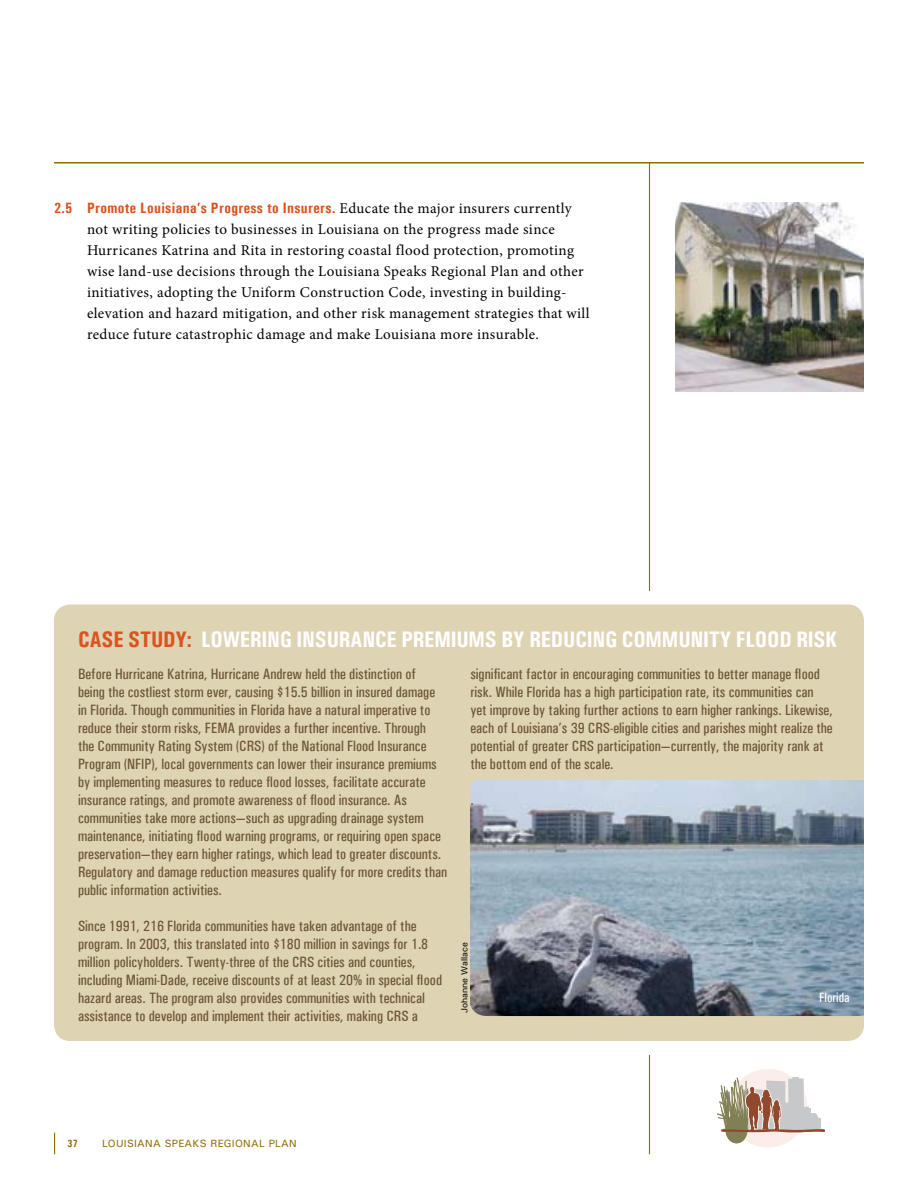
<style>
.page{position:relative;width:918px;height:1188px;background:#fff}
.page>*{position:absolute;margin:0;border:0;box-sizing:border-box;transform-origin:0 0}
.t1{font:700 condensed 22.5px "Univers";letter-spacing:-.01em;color:#fff}
.t2{font:500 condensed 15px/18px "Univers";color:#6c5635}
.t3{font:15px/21px "Minion Pro";letter-spacing:.025em;color:#000}
.t4{font:700 condensed 15px "Univers";letter-spacing:.025em;color:#d9541e}
.t5{font:500 condensed 13.5px "Univers";color:#fff}
.t6{font:500 10.5px "Univers";letter-spacing:.025em;color:#906d00}
.t7{font:700 condensed 10.5px "Univers";color:#906d00}
.t8{font:500 9px "Univers";color:#000}
.s1{font-family:"Minion Pro";font-weight:400;font-stretch:normal;color:#000}
.s2{color:#d9541e}
</style>
<div class="page">
<svg style="left:54px;top:1133px;width:1px;height:21px"></svg>
<div style="left:54px;top:604px;width:810px;height:437px;background:#ded3b3;border-radius:16px"></div>
<img style="left:470px;top:781px;width:394px;height:235px">
<hr style="left:649px;top:1055px;width:1px;height:99px;background:#906d00">
<img style="left:675px;top:202px;width:189px;height:190px">
<div style="left:729px;top:1069px;width:78px;height:78px;background:#fbeee8;border-radius:50%"></div>
<div style="left:726px;top:1118px;width:21px;height:25px;background:#818054;border-radius:50%"></div>
<div style="left:726px;top:1117px;width:22px;height:26px;border:1px solid #818054;border-radius:50%"></div>
<svg style="left:717px;top:1077px;width:108px;height:56px"></svg>
<hr style="left:54px;top:162px;width:810px;height:2px;background:#906d00">
<hr style="left:649px;top:162px;width:1px;height:429px;background:#906d00">
<p class="t4" style="left:54px;top:199px;width:519px">2.5 P ROMOTE LOUISIANA’S PROGRESS TO INSURERS. <span class="s1">Educate the major insurers currently</span></p>
<p class="t3" style="left:87px;top:219px;width:504px">not writing policies to businesses in Louisiana on the progress made since Hurricanes Katrina and Rita in restoring coastal flood protection, promoting wise land-use decisions through the Louisiana Speaks Regional Plan and other initiatives, adopting the Uniform Construction Code, investing in building&shy;elevation and hazard mitigation, and other risk management strategies that will reduce future catastrophic damage and make Louisiana more insurable.</p>
<h1 class="t1" style="left:78px;top:626px;width:761px"><span class="s2">CASE STUDY:</span> LOWERING INSURANCE PREMIUMS BY REDUCING COMMUNITY FLOOD RISK</h1>
<p class="t2" style="left:78px;top:664px;width:371px">Before Hurricane Katrina, Hurricane Andrew held the distinction of<br>being the costliest storm ever, causing $15.5 billion in insured damage in Florida. Though communities in Florida have a natural imperative to reduce their storm risks, FEMA provides a further incentive. Through<br>the Community Rating System (CRS) of the National Flood Insurance Program (NFIP), local governments can lower their insurance premiums by implementing measures to reduce flood losses, facilitate accurate insurance ratings, and promote awareness of flood insurance. As communities take more actions—such as upgrading drainage system maintenance, initiating flood warning programs, or requiring open space preservation—they earn higher ratings, which lead to greater discounts.<br>Regulatory and damage reduction measures qualify for more credits than public information activities.</p>
<p class="t2" style="left:78px;top:916px;width:366px">Since 1991, 216 Florida communities have taken advantage of the program. In 2003, this translated into $180 million in savings for 1.8 million policyholders. Twenty-three of the CRS cities and counties, including Miami-Dade, receive discounts of at least 20% in special flood hazard areas. The program also provides communities with technical assistance to develop and implement their activities, making CRS a</p>
<p class="t2" style="left:470px;top:664px;width:364px">significant factor in encouraging communities to better manage flood risk. While Florida has a high participation rate, its communities can yet improve by taking further actions to earn higher rankings. Likewise, each of Louisiana’s 39 CRS-eligible cities and parishes might realize the potential of greater CRS participation—currently, the majority rank at the bottom end of the scale.</p>
<p class="t2" style="left:470px;top:790px;width:5px">.</p>
<p class="t8" style="left:459px;top:1013px;width:72px;rotate:-90deg">JOHANNE WALLACE</p>
<p class="t5" style="left:819px;top:989px;width:32px">Florida</p>
<p class="t7" style="left:67px;top:1137px;width:12px">37</p>
<p class="t6" style="left:102px;top:1137px;width:196px">LOUISIANA SPEAKS REGIONAL PLAN</p>
</div>
